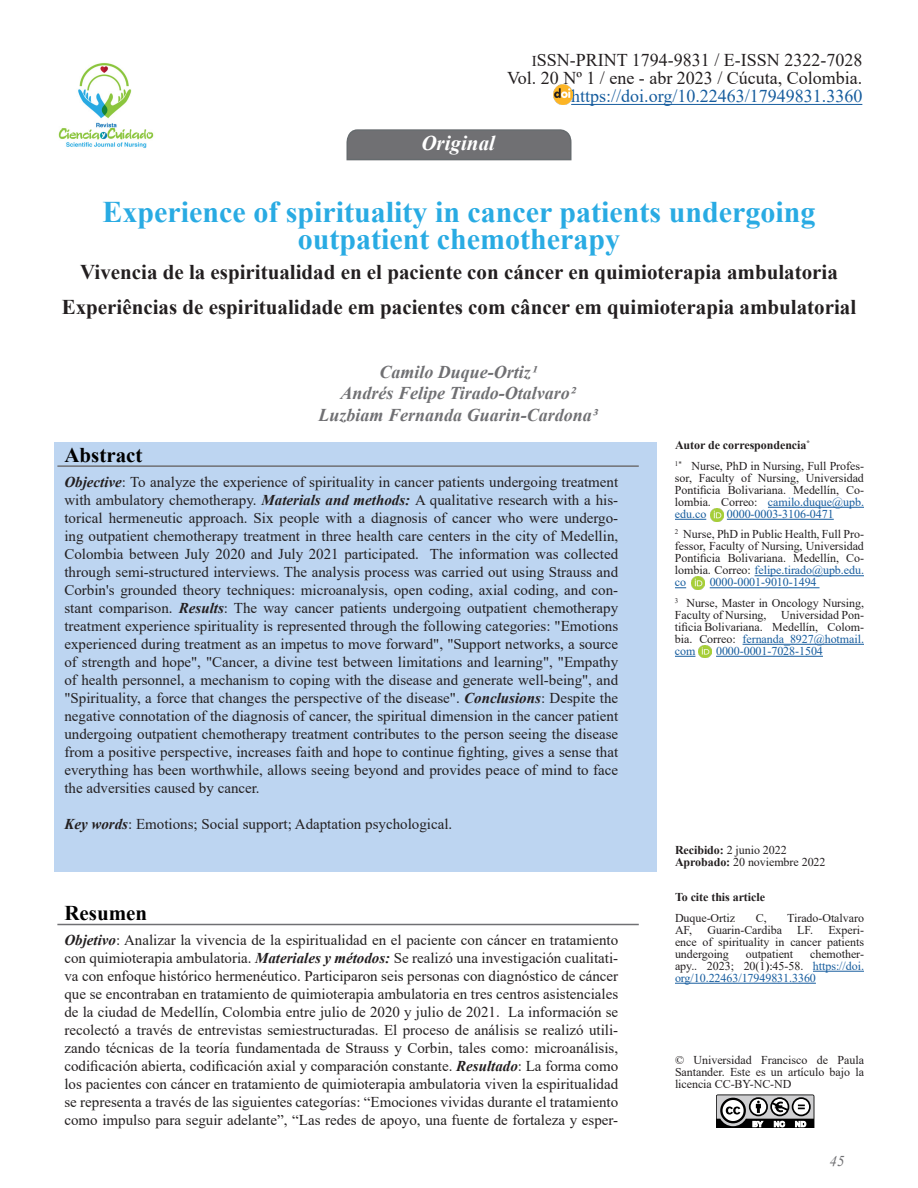
<style>
.page{position:relative;width:918px;height:1188px;background:#fff}
.page>*{position:absolute;margin:0;border:0;box-sizing:border-box;transform-origin:0 0}
.Titulo_principal{font:700 30px/27px "Times New Roman";color:#29abe3;text-align:center}
.Titulo_secundario{font:700 21px "Times New Roman";color:#231f20}
.t1{font:700 21px "Times New Roman";color:#000}
.t2{font:italic 700 21px "Times New Roman";color:#fff}
.Autores{font:italic 700 18px "Times New Roman";color:#707073}
.t3{font:18px "Times New Roman";color:#231f20}
.t4{font:18px "Times New Roman";color:#175d9e}
.t5{font:15px/18px "Times New Roman";color:#231f20;text-align:justify}
.t6{font:italic 15px "Times New Roman";color:#707073}
.Informacion_correspo{font:12px/12px "Times New Roman";letter-spacing:-.005em;color:#231f20;text-align:justify}
.Informacion_correspo-2{font:12px/12px "Times New Roman";letter-spacing:-.005em;color:#175d9e;text-align:justify}
.Informacion_correspo-3{font:700 12px "Times New Roman";letter-spacing:-.005em;color:#231f20}
.s1{font-size:15px}
.s2{font-weight:700;font-style:italic}
.s3{color:#175d9e}
.s4{font-weight:700}
.s5{color:#231f20}
.s6{color:#000}
</style>
<div class="page">
<div style="left:54px;top:442px;width:603px;height:430px;background:#bdd5f1"></div>
<hr style="left:571px;top:104px;width:291px;height:1px;background:#175d9e">
<svg style="left:346px;top:129px;width:226px;height:32px;background:#757578"></svg>
<hr style="left:768px;top:507px;width:96px;height:1px;background:#175d9e">
<hr style="left:675px;top:519px;width:31px;height:1px;background:#175d9e">
<hr style="left:727px;top:519px;width:107px;height:1px;background:#175d9e">
<hr style="left:755px;top:575px;width:109px;height:1px;background:#175d9e">
<hr style="left:710px;top:587px;width:110px;height:1px;background:#175d9e">
<hr style="left:743px;top:644px;width:121px;height:1px;background:#175d9e">
<hr style="left:716px;top:656px;width:107px;height:1px;background:#175d9e">
<hr style="left:813px;top:971px;width:51px;height:1px;background:#175d9e">
<hr style="left:675px;top:983px;width:141px;height:1px;background:#175d9e">
<img style="left:58px;top:63px;width:96px;height:86px">
<hr style="left:57px;top:465px;width:582px;height:2px;background:#707073">
<hr style="left:57px;top:924px;width:582px;height:1px;background:#707073">
<svg style="left:717px;top:1094px;width:97px;height:34px"></svg>
<img style="left:553px;top:85px;width:19px;height:19px">
<svg style="left:675px;top:577px;width:29px;height:13px"></svg>
<svg style="left:711px;top:509px;width:12px;height:13px"></svg>
<svg style="left:675px;top:645px;width:37px;height:13px"></svg>
<p class="t3" style="left:532px;top:48px;width:332px"><span class="s1">I</span>SSN-PRINT 1794-9831 / E-ISSN 2322-7028</p>
<p class="t3" style="left:507px;top:66px;width:357px">Vol. 20 Nº 1 / ene - abr 2023 / Cúcuta, Colombia.</p>
<p class="t4" style="left:571px;top:84px;width:293px">https://doi.org/10.22463/17949831.3360</p>
<p class="t2" style="left:421px;top:128px;width:75px">Original</p>
<p class="Titulo_principal" style="left:103px;top:197px;width:714px">Experience of spirituality in cancer patients undergoing outpatient chemotherapy</p>
<p class="Titulo_secundario" style="left:80px;top:257px;width:759px">Vivencia de la espiritualidad en el paciente con cáncer en quimioterapia ambulatoria</p>
<p class="Titulo_secundario" style="left:62px;top:292px;width:796px">Experiências de espiritualidade em pacientes com câncer em quimioterapia ambulatorial</p>
<p class="t1" style="left:64px;top:440px;width:80px">Abstract</p>
<p class="Autores" style="left:379px;top:359px;width:159px">Camilo Duque-Ortiz1</p>
<p class="Autores" style="left:341px;top:381px;width:237px">Andrés Felipe Tirado-Otalvaro2</p>
<p class="Autores" style="left:319px;top:402px;width:281px">Luzbiam Fernanda Guarin-Cardona3</p>
<p class="t5" style="left:64px;top:472px;width:555px"><span class="s2">Objective</span>: To analyze the experience of spirituality in cancer patients undergoing treatment with ambulatory chemotherapy. <span class="s2">Materials and methods:</span> A qualitative research with a his&shy;torical hermeneutic approach. Six people with a diagnosis of cancer who were undergo&shy;ing outpatient chemotherapy treatment in three health care centers in the city of Medellin, Colombia between July 2020 and July 2021 participated. The information was collected through semi-structured interviews. The analysis process was carried out using Strauss and Corbin's grounded theory techniques: microanalysis, open coding, axial coding, and con&shy;stant comparison. <span class="s2">Results</span>: The way cancer patients undergoing outpatient chemotherapy treatment experience spirituality is represented through the following categories: "Emotions experienced during treatment as an impetus to move forward", "Support networks, a source of strength and hope", "Cancer, a divine test between limitations and learning", "Empathy of health personnel, a mechanism to coping with the disease and generate well-being", and "Spirituality, a force that changes the perspective of the disease". <span class="s2">Conclusions</span>: Despite the negative connotation of the diagnosis of cancer, the spiritual dimension in the cancer patient undergoing outpatient chemotherapy treatment contributes to the person seeing the disease from a positive perspective, increases faith and hope to continue fighting, gives a sense that everything has been worthwhile, allows seeing beyond and provides peace of mind to face the adversities caused by cancer.</p>
<p class="t5" style="left:64px;top:814px;width:389px"><span class="s2">Key words</span>: Emotions; Social support; Adaptation psychological.</p>
<p class="t1" style="left:64px;top:898px;width:84px">Resumen</p>
<p class="t5" style="left:64px;top:931px;width:555px"><span class="s2">Objetivo</span>: Analizar la vivencia de la espiritualidad en el paciente con cáncer en tratamiento con quimioterapia ambulatoria. <span class="s2">Materiales y métodos:</span> Se realizó una investigación cualitati&shy;va con enfoque histórico hermenéutico. Participaron seis personas con diagnóstico de cáncer que se encontraban en tratamiento de quimioterapia ambulatoria en tres centros asistenciales de la ciudad de Medellín, Colombia entre julio de 2020 y julio de 2021. La información se recolectó a través de entrevistas semiestructuradas. El proceso de análisis se realizó utili&shy;zando técnicas de la teoría fundamentada de Strauss y Corbin, tales como: microanálisis, codificación abierta, codificación axial y comparación constante. <span class="s2">Resultado</span>: La forma como los pacientes con cáncer en tratamiento de quimioterapia ambulatoria viven la espiritualidad se representa a través de las siguientes categorías: “Emociones vividas durante el tratamiento como impulso para seguir adelante”, “Las redes de apoyo, una fuente de fortaleza y esper-</p>
<p class="Informacion_correspo-3" style="left:675px;top:437px;width:136px">Autor de correspondencia<sup>*</sup></p>
<p class="Informacion_correspo" style="left:675px;top:460px;width:191px"><sup>1*</sup> Nurse, PhD in Nursing, Full Profes&shy;sor, Faculty of Nursing, Universidad Pontificia Bolivariana. Medellín, Co&shy;lombia. Correo: <span class="s3">camilo.duque@upb. edu.co</span></p>
<p class="Informacion_correspo-2" style="left:727px;top:508px;width:108px">0000-0003-3106-0471</p>
<p class="Informacion_correspo" style="left:675px;top:528px;width:191px"><sup>2</sup> Nurse, PhD in Public Health, Full Pro&shy;fessor, Faculty of Nursing, Universidad Pontificia Bolivariana. Medellín, Co&shy;lombia. Correo: <span class="s3">felipe.tirado@upb.edu. co</span></p>
<p class="Informacion_correspo-2" style="left:710px;top:576px;width:108px">0000-0001-9010-1494</p>
<p class="Informacion_correspo" style="left:675px;top:597px;width:191px"><sup>3</sup> Nurse, Master in Oncology Nursing, Faculty of Nursing, Universidad Pon&shy;tificia Bolivariana. Medellín, Colom&shy;bia. Correo: <span class="s3">fernanda_8927@hotmail. com</span></p>
<p class="Informacion_correspo-2" style="left:716px;top:645px;width:108px">0000-0001-7028-1504</p>
<p class="Informacion_correspo" style="left:675px;top:844px;width:113px"><span class="s4">Recibido:</span> 2 junio 2022</p>
<p class="Informacion_correspo" style="left:675px;top:856px;width:152px"><span class="s4">Aprobado:</span> 20 noviembre 2022</p>
<p class="Informacion_correspo-3" style="left:675px;top:889px;width:92px">To cite this article</p>
<p class="Informacion_correspo" style="left:675px;top:912px;width:62px">Duque-Ortiz</p>
<p class="Informacion_correspo" style="left:756px;top:912px;width:12px">C,</p>
<p class="Informacion_correspo" style="left:787px;top:912px;width:78px">Tirado-Otalvaro</p>
<p class="Informacion_correspo" style="left:675px;top:924px;width:19px">AF,</p>
<p class="Informacion_correspo" style="left:707px;top:924px;width:76px">Guarin-Cardiba</p>
<p class="Informacion_correspo" style="left:675px;top:924px;width:191px;text-indent:122px">LF. Experi&shy;ence of spirituality in cancer patients undergoing</p>
<p class="Informacion_correspo-2" style="left:675px;top:948px;width:191px;text-indent:135px"><span class="s5">chemother&shy;apy.. 2023; 20(1</span><span class="s6">):</span><span class="s5">45-58.</span> https://doi. org/10.22463/17949831.3360</p>
<p class="Informacion_correspo" style="left:746px;top:948px;width:49px">outpatient</p>
<p class="Informacion_correspo" style="left:675px;top:1053px;width:191px">© Universidad Francisco de Paula Santander. Este es un artículo bajo la licencia CC-BY-NC-ND</p>
<p class="t6" style="left:830px;top:1151px;width:16px">45</p>
</div>
